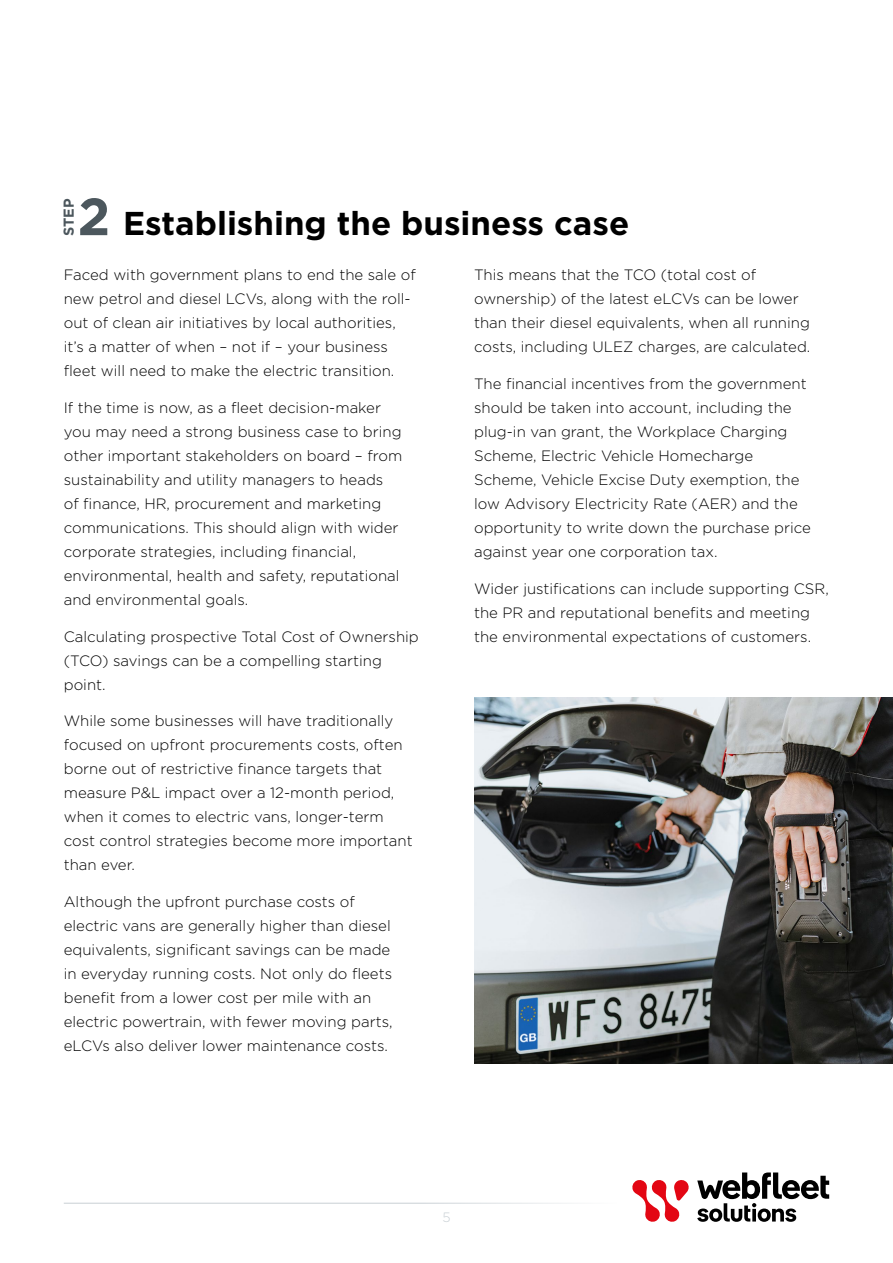
<style>
.page{position:relative;width:893px;height:1263px;background:#fff}
.page>*{position:absolute;margin:0;border:0;box-sizing:border-box;transform-origin:0 0}
.t1{font:700 52.35px "Gotham";color:#4c575d}
.t2{font:700 33px "Gotham";color:#000}
.t3{font:300 15px/24px "Gotham";color:#000}
.t4{font:700 14.4px "Gotham";color:#4c575d}
.t5{font:300 13.5px "Gotham";color:#c8cfd4}
</style>
<div class="page">
<svg style="left:697px;top:1172px;width:132px;height:50px"></svg>
<svg style="left:632px;top:1180px;width:57px;height:42px"></svg>
<hr style="left:64px;top:1203px;width:553px;height:1px;background:#c8cfd4">
<img style="left:474px;top:697px;width:419px;height:366px">
<p class="t4" style="left:59px;top:236px;width:39px;rotate:-90deg">STEP</p>
<h1 class="t1" style="left:78px;top:182px;width:34px">2</h1>
<h2 class="t2" style="left:123px;top:201px;width:508px">Establishing the business case</h2>
<p class="t3" style="left:64px;top:262px;width:354px">Faced with government plans to end the sale of new petrol and diesel LCVs, along with the roll&shy;out of clean air initiatives by local authorities, it’s a matter of when – not if – your business fleet will need to make the electric transition.</p>
<p class="t3" style="left:64px;top:395px;width:340px">If the time is now, as a fleet decision-maker you may need a strong business case to bring other important stakeholders on board – from sustainability and utility managers to heads<br>of finance, HR, procurement and marketing communications. This should align with wider corporate strategies, including financial, environmental, health and safety, reputational and environmental goals.</p>
<p class="t3" style="left:64px;top:624px;width:357px">Calculating prospective Total Cost of Ownership (TCO) savings can be a compelling starting point.</p>
<p class="t3" style="left:64px;top:709px;width:350px">While some businesses will have traditionally focused on upfront procurements costs, often borne out of restrictive finance targets that measure P&amp;L impact over a 12-month period, when it comes to electric vans, longer-term cost control strategies become more important than ever.</p>
<p class="t3" style="left:64px;top:889px;width:330px">Although the upfront purchase costs of electric vans are generally higher than diesel equivalents, significant savings can be made in everyday running costs. Not only do fleets benefit from a lower cost per mile with an electric powertrain, with fewer moving parts, eLCVs also deliver lower maintenance costs.</p>
<p class="t3" style="left:474px;top:262px;width:338px">This means that the TCO (total cost of ownership) of the latest eLCVs can be lower than their diesel equivalents, when all running costs, including ULEZ charges, are calculated.</p>
<p class="t3" style="left:474px;top:371px;width:338px">The financial incentives from the government should be taken into account, including the plug-in van grant, the Workplace Charging Scheme, Electric Vehicle Homecharge Scheme, Vehicle Excise Duty exemption, the low Advisory Electricity Rate (AER) and the opportunity to write down the purchase price against year one corporation tax.</p>
<p class="t3" style="left:474px;top:576px;width:356px">Wider justifications can include supporting CSR, the PR and reputational benefits and meeting the environmental expectations of customers.</p>
<p class="t5" style="left:442px;top:1208px;width:10px">5</p>
</div>
